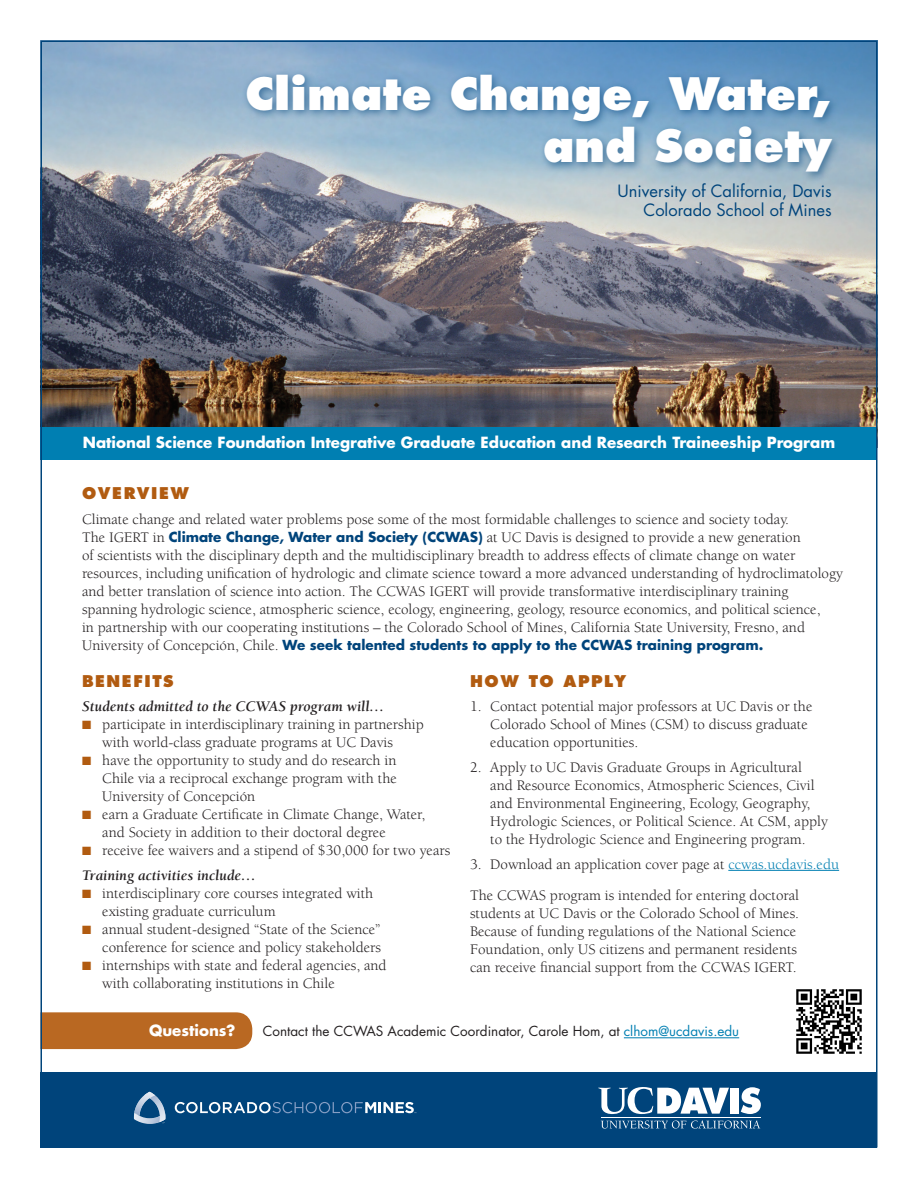
<style>
.page{position:relative;width:918px;height:1188px;background:#fff}
.page>*{position:absolute;margin:0;border:0;box-sizing:border-box;transform-origin:0 0}
.t1{font:800 43.5px "Futura";color:#fff}
.t2{font:16.5px "Futura";color:#00447b}
.t3{font:800 15.75px "Futura";letter-spacing:.1em;color:#b15b10}
.t4{font:15px/18px "Berkeley";color:#231f20}
.t5{font:700 15px "Futura";color:#fff}
.t6{font:italic 700 15px "Berkeley";color:#231f20}
.t7{font:700 13.5px "Futura";color:#00447b}
.t8{font:13.5px "Futura";color:#231f20}
.s1{font-family:"Futura";font-weight:700;font-size:13.5px;color:#00447b}
.s2{font-family:"Berkeley";font-weight:400;font-size:15px;color:#231f20}
.s3{color:#b15b10}
.s4{color:#007fb2}
</style>
<div class="page">
<div style="left:43px;top:1012px;width:209px;height:37px;background:#b96822"></div>
<img style="left:43px;top:43px;width:832px;height:385px">
<div style="left:40px;top:428px;width:838px;height:32px;background:#007fb2"></div>
<div style="left:40px;top:1072px;width:838px;height:76px;background:#00447b"></div>
<svg style="left:741px;top:1087px;width:20px;height:27px"></svg>
<div style="left:730px;top:1088px;width:9px;height:26px;background:#fff"></div>
<svg style="left:598px;top:1087px;width:131px;height:27px"></svg>
<hr style="left:601px;top:1117px;width:159px;height:1px;background:#fff">
<svg style="left:601px;top:1120px;width:159px;height:9px"></svg>
<svg style="left:134px;top:1092px;width:31px;height:32px"></svg>
<svg style="left:175px;top:1102px;width:241px;height:11px"></svg>
<div style="left:241px;top:69px;width:601px;height:113px;background:#00447b;opacity:.59"></div>
<hr style="left:728px;top:870px;width:111px;height:1px;background:#007fb2">
<hr style="left:624px;top:1037px;width:115px;height:1px;background:#007fb2">
<img style="left:796px;top:989px;width:66px;height:65px">
<p class="t1" style="left:245px;top:67px;width:588px">Climate Change, Water,</p>
<p class="t1" style="left:543px;top:119px;width:290px">and Society</p>
<p class="t2" style="left:618px;top:179px;width:215px">University of California, Davis</p>
<p class="t2" style="left:644px;top:199px;width:190px">Colorado School of Mines</p>
<p class="t5" style="left:83px;top:432px;width:754px">National Science Foundation Integrative Graduate Education and Research Traineeship Program</p>
<p class="t3" style="left:82px;top:483px;width:109px">OVERVIEW</p>
<p class="t4" style="left:82px;top:510px;width:762px">Climate change and related water problems pose some of the most formidable challenges to science and society today.<br>The IGERT in <span class="s1">Climate Change, Water and Society (CCWAS)</span> at UC Davis is designed to provide a new generation<br>of scientists with the disciplinary depth and the multidisciplinary breadth to address effects of climate change on water resources, including unification of hydrologic and climate science toward a more advanced understanding of hydroclimatology and better translation of science into action. The CCWAS IGERT will provide transformative interdisciplinary training spanning hydrologic science, atmospheric science, ecology, engineering, geology, resource economics, and political science,<br>in partnership with our cooperating institutions – the Colorado School of Mines, California State University, Fresno, and</p>
<p class="t7" style="left:82px;top:635px;width:683px"><span class="s2">University of Concepción, Chile.</span> We seek talented students to apply to the CCWAS training program.</p>
<p class="t3" style="left:82px;top:671px;width:93px">BENEFITS</p>
<p class="t6" style="left:82px;top:699px;width:304px">Students admitted to the CCWAS program will…</p>
<p class="t4" style="left:102px;top:716px;width:323px;text-indent:-20px"><span class="s3">■</span> participate in interdisciplinary training in partnership with world-class graduate programs at UC Davis</p>
<p class="t4" style="left:102px;top:752px;width:296px;text-align:justify;text-indent:-20px"><span class="s3">■</span> have the opportunity to study and do research in Chile via a reciprocal exchange program with the University of Concepción</p>
<p class="t4" style="left:102px;top:806px;width:325px;text-indent:-20px"><span class="s3">■</span> earn a Graduate Certificate in Climate Change, Water, and Society in addition to their doctoral degree</p>
<p class="t4" style="left:82px;top:842px;width:370px"><span class="s3">■</span> receive fee waivers and a stipend of $30,000 for two years</p>
<p class="t6" style="left:82px;top:867px;width:176px">Training activities include…</p>
<p class="t4" style="left:102px;top:885px;width:273px;text-indent:-20px"><span class="s3">■</span> interdisciplinary core courses integrated with existing graduate curriculum</p>
<p class="t4" style="left:82px;top:921px;width:300px;text-align:right"><span class="s3">■</span> annual student-designed “State of the Science” conference for science and policy stakeholders</p>
<p class="t4" style="left:102px;top:957px;width:286px;text-indent:-20px"><span class="s3">■</span> internships with state and federal agencies, and with collaborating institutions in Chile</p>
<p class="t3" style="left:470px;top:671px;width:158px">HOW TO APPLY</p>
<p class="t4" style="left:490px;top:698px;width:324px;text-indent:-20px">1. Contact potential major professors at UC Davis or the<br>Colorado School of Mines (CSM) to discuss graduate education opportunities.</p>
<p class="t4" style="left:490px;top:759px;width:339px;text-indent:-20px">2. Apply to UC Davis Graduate Groups in Agricultural and Resource Economics, Atmospheric Sciences, Civil and Environmental Engineering, Ecology, Geography, Hydrologic Sciences, or Political Science. At CSM, apply to the Hydrologic Science and Engineering program.</p>
<p class="t4" style="left:470px;top:855px;width:371px">3. Download an application cover page at <span class="s4">ccwas.ucdavis.edu</span></p>
<p class="t4" style="left:470px;top:887px;width:331px">The CCWAS program is intended for entering doctoral students at UC Davis or the Colorado School of Mines.<br>Because of funding regulations of the National Science Foundation, only US citizens and permanent residents can receive financial support from the CCWAS IGERT.</p>
<p class="t5" style="left:149px;top:1020px;width:88px">Questions?</p>
<p class="t8" style="left:263px;top:1022px;width:478px">Contact the CCWAS Academic Coordinator, Carole Hom, at <span class="s4">clhom@ucdavis.edu</span></p>
</div>
